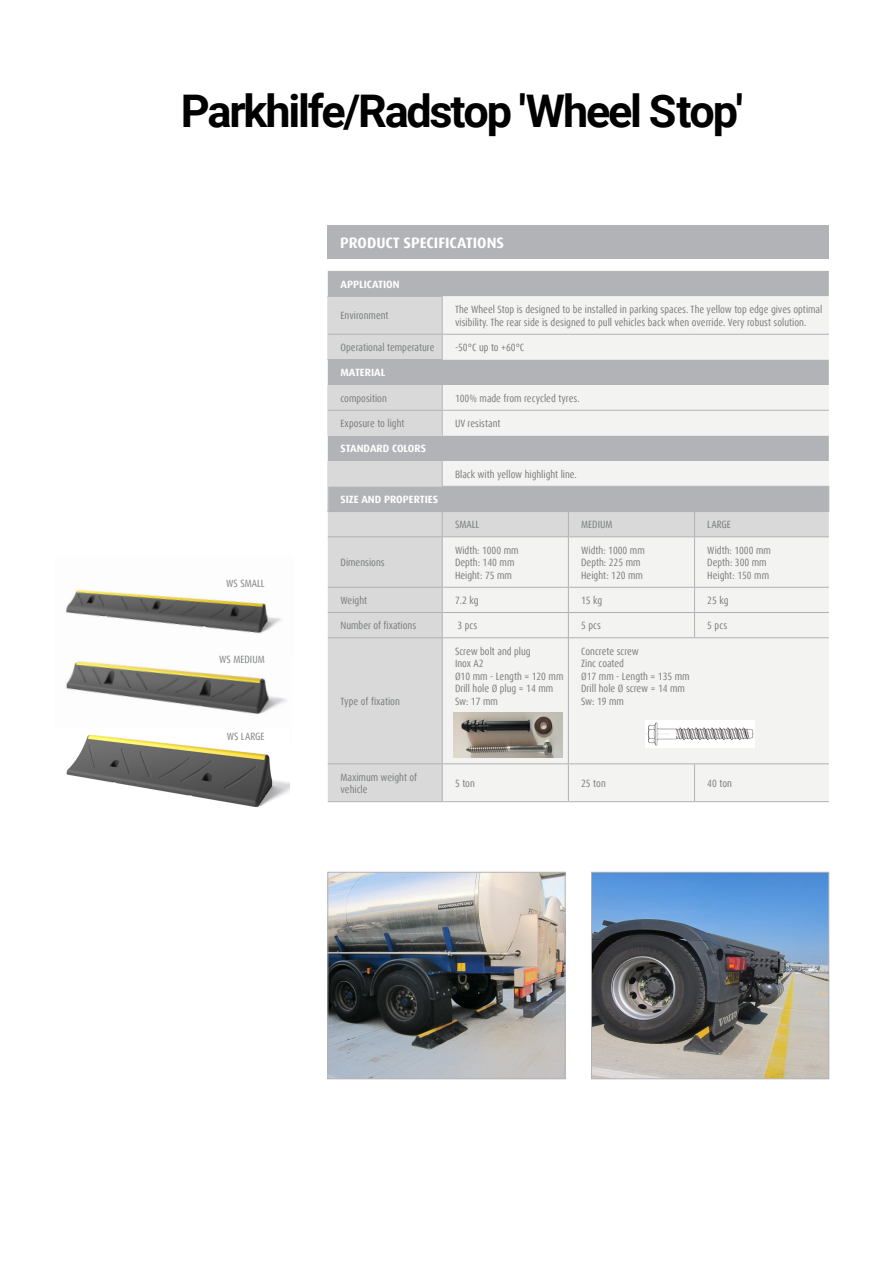
<style>
.page{position:relative;width:893px;height:1263px;background:#fff}
.page>*{position:absolute;margin:0;border:0;box-sizing:border-box;transform-origin:0 0}
.Normal_text_left{font:700 45px "Roboto";letter-spacing:-.05em;color:#000}
.Table_Header{font:700 15px "Dax Offc";color:#fff}
.Table_Cell_text{font:condensed 10.5px/12.6px "Dax Offc";color:#7a7c7d}
.Table_Header-2{font:700 10.5px "Dax Offc";color:#fff}
.Normal_text{font:condensed 10.5px "Dax Offc";color:#808285}
</style>
<div class="page">
<div style="left:327px;top:225px;width:502px;height:34px;background:#b2b3b7"></div>
<div style="left:328px;top:271px;width:501px;height:25px;background:#b2b3b7"></div>
<svg style="left:328px;top:297px;width:114px;height:504px;background:#d2d3d2"></svg>
<svg style="left:442px;top:296px;width:387px;height:505px;fill:#f3f3f1"></svg>
<hr style="left:327px;top:297px;width:1px;height:37px;background:#d8d9d8">
<svg style="left:327px;top:334px;width:1px;height:25px"></svg>
<svg style="left:327px;top:385px;width:1px;height:50px"></svg>
<svg style="left:442px;top:385px;width:1px;height:50px"></svg>
<svg style="left:442px;top:461px;width:1px;height:25px"></svg>
<hr style="left:327px;top:296px;width:116px;height:1px;background:#b2b3b7">
<hr style="left:328px;top:334px;width:114px;height:1px;background:#b2b3b7">
<hr style="left:327px;top:359px;width:116px;height:1px;background:#b2b3b7">
<hr style="left:328px;top:410px;width:114px;height:1px;background:#b2b3b7">
<hr style="left:442px;top:410px;width:126px;height:1px;background:#b2b3b7">
<hr style="left:568px;top:410px;width:126px;height:1px;background:#b2b3b7">
<hr style="left:694px;top:410px;width:135px;height:1px;background:#b2b3b7">
<hr style="left:442px;top:297px;width:1px;height:37px;background:#b2b3b7">
<svg style="left:442px;top:335px;width:1px;height:24px"></svg>
<hr style="left:442px;top:334px;width:126px;height:1px;background:#b2b3b7">
<hr style="left:568px;top:334px;width:126px;height:1px;background:#b2b3b7">
<hr style="left:694px;top:334px;width:135px;height:1px;background:#b2b3b7">
<svg style="left:327px;top:461px;width:1px;height:50px"></svg>
<svg style="left:828px;top:487px;width:1px;height:24px"></svg>
<hr style="left:327px;top:511px;width:116px;height:1px;background:#afb1b4">
<svg style="left:442px;top:512px;width:1px;height:24px"></svg>
<hr style="left:443px;top:511px;width:125px;height:1px;background:#afb1b4">
<hr style="left:568px;top:511px;width:126px;height:1px;background:#afb1b4">
<svg style="left:568px;top:512px;width:1px;height:24px"></svg>
<hr style="left:694px;top:511px;width:135px;height:1px;background:#afb1b4">
<svg style="left:694px;top:512px;width:1px;height:24px"></svg>
<hr style="left:328px;top:536px;width:114px;height:1px;background:#afb1b4">
<hr style="left:442px;top:536px;width:126px;height:1px;background:#afb1b4">
<hr style="left:568px;top:536px;width:126px;height:1px;background:#afb1b4">
<hr style="left:694px;top:536px;width:135px;height:1px;background:#afb1b4">
<hr style="left:442px;top:537px;width:1px;height:50px;background:#afb1b4">
<hr style="left:568px;top:537px;width:1px;height:50px;background:#afb1b4">
<hr style="left:694px;top:537px;width:1px;height:50px;background:#afb1b4">
<hr style="left:328px;top:587px;width:114px;height:1px;background:#afb1b4">
<hr style="left:328px;top:612px;width:114px;height:1px;background:#afb1b4">
<hr style="left:328px;top:637px;width:114px;height:1px;background:#afb1b4">
<hr style="left:442px;top:587px;width:126px;height:1px;background:#afb1b4">
<hr style="left:443px;top:612px;width:125px;height:1px;background:#afb1b4">
<hr style="left:443px;top:637px;width:125px;height:1px;background:#afb1b4">
<svg style="left:442px;top:588px;width:1px;height:50px"></svg>
<svg style="left:568px;top:588px;width:1px;height:50px"></svg>
<hr style="left:442px;top:638px;width:1px;height:125px;background:#afb1b4">
<hr style="left:568px;top:587px;width:126px;height:1px;background:#afb1b4">
<hr style="left:569px;top:612px;width:125px;height:1px;background:#afb1b4">
<hr style="left:694px;top:587px;width:135px;height:1px;background:#afb1b4">
<hr style="left:695px;top:612px;width:134px;height:1px;background:#afb1b4">
<svg style="left:694px;top:588px;width:1px;height:49px"></svg>
<hr style="left:328px;top:763px;width:114px;height:1px;background:#afb1b4">
<hr style="left:442px;top:763px;width:126px;height:1px;background:#afb1b4">
<hr style="left:442px;top:764px;width:1px;height:37px;background:#afb1b4">
<hr style="left:568px;top:764px;width:1px;height:37px;background:#afb1b4">
<hr style="left:694px;top:764px;width:1px;height:37px;background:#afb1b4">
<hr style="left:442px;top:486px;width:126px;height:1px;background:#b2b3b7">
<hr style="left:568px;top:486px;width:126px;height:1px;background:#b2b3b7">
<hr style="left:694px;top:486px;width:135px;height:1px;background:#b2b3b7">
<hr style="left:569px;top:637px;width:125px;height:1px;background:#afb1b4">
<hr style="left:568px;top:638px;width:1px;height:125px;background:#afb1b4">
<hr style="left:694px;top:637px;width:135px;height:1px;background:#afb1b4">
<hr style="left:568px;top:763px;width:126px;height:1px;background:#afb1b4">
<hr style="left:694px;top:763px;width:135px;height:1px;background:#afb1b4">
<hr style="left:328px;top:801px;width:114px;height:1px;background:#afb1b4">
<hr style="left:442px;top:801px;width:126px;height:1px;background:#afb1b4">
<hr style="left:568px;top:801px;width:126px;height:1px;background:#afb1b4">
<hr style="left:694px;top:801px;width:135px;height:1px;background:#afb1b4">
<img style="left:329px;top:874px;width:235px;height:203px">
<div style="left:327px;top:872px;width:239px;height:207px;border:1px solid #b2b3b7"></div>
<img style="left:593px;top:874px;width:234px;height:203px">
<div style="left:591px;top:872px;width:238px;height:207px;border:1px solid #b2b3b7"></div>
<img style="left:66px;top:661px;width:221px;height:53px">
<img style="left:66px;top:589px;width:216px;height:45px">
<img style="left:66px;top:734px;width:223px;height:73px">
<img style="left:646px;top:720px;width:108px;height:27px">
<img style="left:454px;top:712px;width:108px;height:46px">
<p class="Normal_text_left" style="left:181px;top:79px;width:564px">Parkhilfe/Radstop 'Wheel Stop'</p>
<p class="Normal_text" style="left:226px;top:576px;width:40px">WS SMALL</p>
<p class="Normal_text" style="left:219px;top:653px;width:47px">WS MEDIUM</p>
<p class="Normal_text" style="left:227px;top:730px;width:40px">WS LARGE</p>
<p class="Table_Header" style="left:340px;top:233px;width:165px">PRODUCT SPECIFICATIONS</p>
<p class="Table_Header-2" style="left:341px;top:277px;width:61px">APPLICATION</p>
<p class="Table_Cell_text" style="left:341px;top:310px;width:50px">Environment</p>
<p class="Table_Cell_text" style="left:455px;top:303px;width:369px">The Wheel Stop is designed to be installed in parking spaces. The yellow top edge gives optimal visibility. The rear side is designed to pull vehicles back when override. Very robust solution.</p>
<p class="Table_Cell_text" style="left:341px;top:341px;width:95px">Operational temperature</p>
<p class="Table_Cell_text" style="left:455px;top:341px;width:71px">-50°C up to +60°C</p>
<p class="Table_Header-2" style="left:341px;top:366px;width:46px">MATERIAL</p>
<p class="Table_Cell_text" style="left:341px;top:392px;width:48px">composition</p>
<p class="Table_Cell_text" style="left:455px;top:392px;width:126px">100% made from recycled tyres.</p>
<p class="Table_Cell_text" style="left:341px;top:417px;width:65px">Exposure to light</p>
<p class="Table_Cell_text" style="left:455px;top:417px;width:47px">UV resistant</p>
<p class="Table_Header-2" style="left:341px;top:442px;width:87px">STANDARD COLORS</p>
<p class="Table_Cell_text" style="left:455px;top:468px;width:123px">Black with yellow highlight line.</p>
<p class="Table_Header-2" style="left:341px;top:493px;width:99px">SIZE AND PROPERTIES</p>
<p class="Table_Cell_text" style="left:455px;top:518px;width:26px">SMALL</p>
<p class="Table_Cell_text" style="left:581px;top:518px;width:33px">MEDIUM</p>
<p class="Table_Cell_text" style="left:707px;top:518px;width:25px">LARGE</p>
<p class="Table_Cell_text" style="left:341px;top:556px;width:46px">Dimensions</p>
<p class="Table_Cell_text" style="left:455px;top:544px;width:65px">Width: 1000 mm</p>
<p class="Table_Cell_text" style="left:455px;top:556px;width:61px">Depth: 140 mm</p>
<p class="Table_Cell_text" style="left:455px;top:569px;width:59px">Height: 75 mm</p>
<p class="Table_Cell_text" style="left:581px;top:544px;width:65px">Width: 1000 mm</p>
<p class="Table_Cell_text" style="left:581px;top:556px;width:61px">Depth: 225 mm</p>
<p class="Table_Cell_text" style="left:581px;top:569px;width:63px">Height: 120 mm</p>
<p class="Table_Cell_text" style="left:707px;top:544px;width:65px">Width: 1000 mm</p>
<p class="Table_Cell_text" style="left:707px;top:556px;width:61px">Depth: 300 mm</p>
<p class="Table_Cell_text" style="left:707px;top:569px;width:63px">Height: 150 mm</p>
<p class="Table_Cell_text" style="left:341px;top:594px;width:28px">Weight</p>
<p class="Table_Cell_text" style="left:455px;top:594px;width:25px">7.2 kg</p>
<p class="Table_Cell_text" style="left:581px;top:594px;width:23px">15 kg</p>
<p class="Table_Cell_text" style="left:707px;top:594px;width:23px">25 kg</p>
<p class="Table_Cell_text" style="left:341px;top:619px;width:77px">Number of fixations</p>
<p class="Table_Cell_text" style="left:457px;top:619px;width:21px">3 pcs</p>
<p class="Table_Cell_text" style="left:581px;top:619px;width:21px">5 pcs</p>
<p class="Table_Cell_text" style="left:707px;top:619px;width:21px">5 pcs</p>
<p class="Table_Cell_text" style="left:341px;top:695px;width:61px">Type of fixation</p>
<p class="Table_Cell_text" style="left:455px;top:645px;width:77px">Screw bolt and plug</p>
<p class="Table_Cell_text" style="left:455px;top:657px;width:30px">Inox A2</p>
<p class="Table_Cell_text" style="left:455px;top:670px;width:110px">Ø10 mm - Length = 120 mm</p>
<p class="Table_Cell_text" style="left:455px;top:682px;width:100px">Drill hole Ø plug = 14 mm</p>
<p class="Table_Cell_text" style="left:455px;top:695px;width:44px">Sw: 17 mm</p>
<p class="Table_Cell_text" style="left:581px;top:645px;width:59px">Concrete screw</p>
<p class="Table_Cell_text" style="left:581px;top:657px;width:44px">Zinc coated</p>
<p class="Table_Cell_text" style="left:581px;top:670px;width:110px">Ø17 mm - Length = 135 mm</p>
<p class="Table_Cell_text" style="left:581px;top:682px;width:105px">Drill hole Ø screw = 14 mm</p>
<p class="Table_Cell_text" style="left:581px;top:695px;width:44px">Sw: 19 mm</p>
<p class="Table_Cell_text" style="left:341px;top:771px;width:78px">Maximum weight of vehicle</p>
<p class="Table_Cell_text" style="left:455px;top:777px;width:21px">5 ton</p>
<p class="Table_Cell_text" style="left:581px;top:777px;width:26px">25 ton</p>
<p class="Table_Cell_text" style="left:707px;top:777px;width:26px">40 ton</p>
</div>
